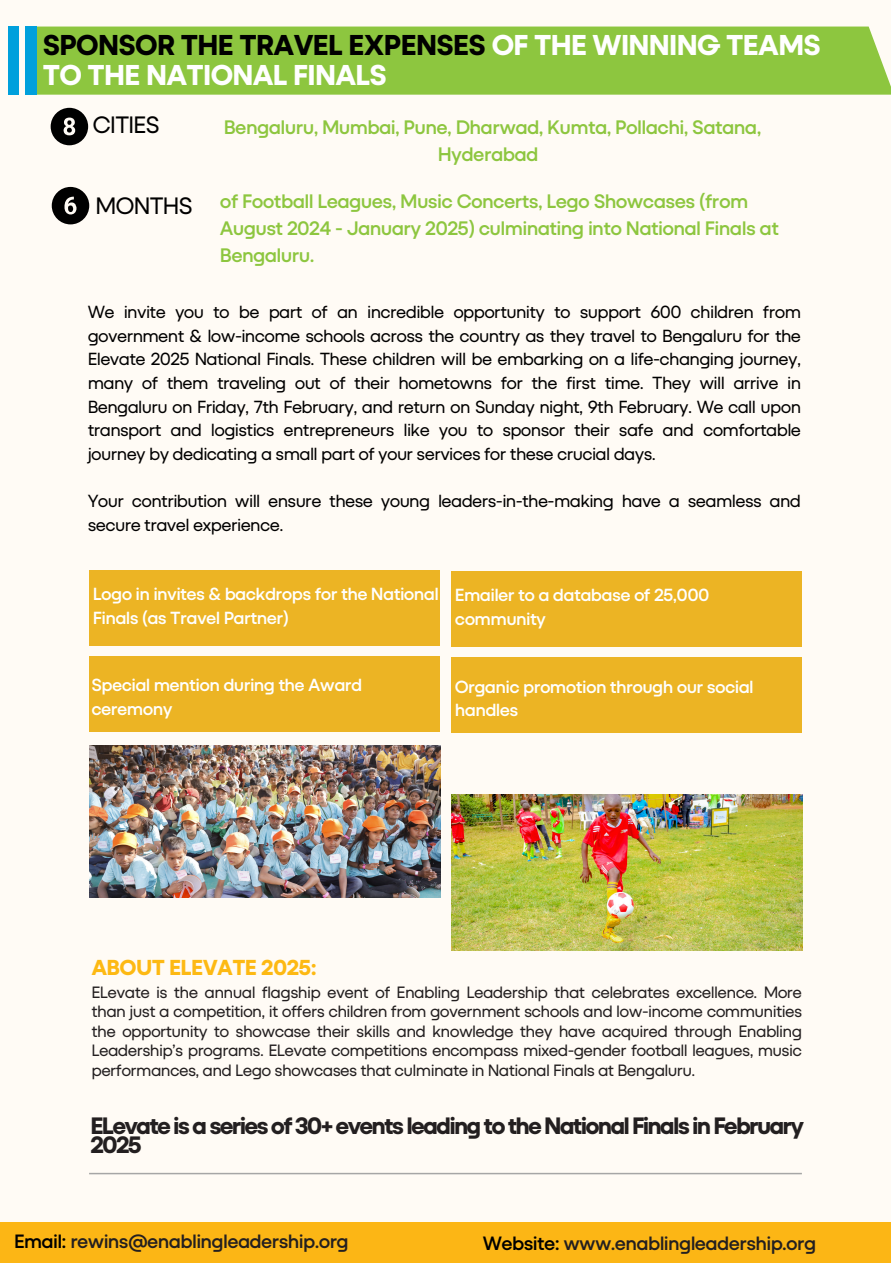
<style>
.page{position:relative;width:891px;height:1263px;background:#fffbf5}
.page>*{position:absolute;margin:0;border:0;box-sizing:border-box;transform-origin:0 0}
.t1{font:700 29px/30px "Duplet";color:#fff}
.t2{font:700 24px/19.6px "Duplet";letter-spacing:-.05em;color:#231f20}
.t3{font:24px "Duplet";color:#000}
.t4{font:700 22px "Duplet";color:#fdb913}
.t5{font:600 19.8px/27px "Duplet";color:#8dc63f;text-align:center}
.t6{font:600 19.6px "Duplet";color:#231f20}
.t7{font:17.8px/23.6px "Duplet";color:#000;text-align:justify}
.t8{font:600 17.8px/23.6px "Duplet";color:#fff}
.t9{font:16.6px/19.4px "Duplet";color:#231f20;text-align:justify}
.s1{color:#000}
</style>
<div class="page">
<div style="left:451px;top:657px;width:351px;height:76px;background:#ecb424"></div>
<div style="left:451px;top:571px;width:351px;height:76px;background:#ecb424"></div>
<div style="left:89px;top:570px;width:351px;height:76px;background:#ecb424"></div>
<div style="left:89px;top:657px;width:351px;height:75px;background:#ecb424"></div>
<img style="left:90px;top:746px;width:351px;height:151px">
<img style="left:451px;top:795px;width:351px;height:156px">
<hr style="left:89px;top:1173px;width:713px;height:1px;background:#a6a6a6">
<div style="left:8px;top:27px;width:10px;height:68px;background:#00a0dc"></div>
<div style="left:36px;top:27px;width:855px;height:68px;background:#8dc63f"></div>
<div style="left:26px;top:27px;width:10px;height:68px;background:#00a0dc"></div>
<svg style="left:51px;top:108px;width:37px;height:37px"></svg>
<svg style="left:52px;top:187px;width:37px;height:37px"></svg>
<div style="left:0;top:1222px;width:891px;height:41px;background:#fcb615"></div>
<h2 class="t1" style="left:43px;top:29px;width:779px"><span class="s1">SPONSOR THE TRAVEL EXPENSES</span> OF THE WINNING TEAMS<br>TO THE NATIONAL FINALS</h2>
<h4 class="t3" style="left:93px;top:110px;width:68px">CITIES</h4>
<p class="t5" style="left:224px;top:113px;width:538px">Bengaluru, Mumbai, Pune, Dharwad, Kumta, Pollachi, Satana,<br>Hyderabad</p>
<p class="t3" style="left:96px;top:191px;width:98px">MONTHS</p>
<h5 class="t5" style="left:220px;top:187px;width:560px;text-align:left">of Football Leagues, Music Concerts, Lego Showcases (from<br>August 2024 - January 2025) culminating into National Finals at<br>Bengaluru.</h5>
<h5 class="t7" style="left:88px;top:299px;width:714px">We invite you to be part of an incredible opportunity to support 600 children from government &amp; low-income schools across the country as they travel to Bengaluru for the Elevate 2025 National Finals. These children will be embarking on a life-changing journey, many of them traveling out of their hometowns for the first time. They will arrive in Bengaluru on Friday, 7th February, and return on Sunday night, 9th February. We call upon transport and logistics entrepreneurs like you to sponsor their safe and comfortable journey by dedicating a small part of your services for these crucial days.</h5>
<h5 class="t7" style="left:88px;top:489px;width:714px">Your contribution will ensure these young leaders-in-the-making have a seamless and secure travel experience.</h5>
<p class="t8" style="left:93px;top:582px;width:347px">Logo in invites &amp; backdrops for the National<br>Finals (as Travel Partner)</p>
<h2 class="t8" style="left:455px;top:583px;width:255px">Emailer to a database of 25,000 community</h2>
<h4 class="t8" style="left:92px;top:672px;width:272px">Special mention during the Award ceremony</h4>
<p class="t8" style="left:455px;top:674px;width:300px">Organic promotion through our social handles</p>
<p class="t4" style="left:92px;top:953px;width:226px">ABOUT ELEVATE 2025:</p>
<p class="t9" style="left:92px;top:982px;width:712px">ELevate is the annual flagship event of Enabling Leadership that celebrates excellence. More than just a competition, it offers children from government schools and low-income communities the opportunity to showcase their skills and knowledge they have acquired through Enabling Leadership’s programs. ELevate competitions encompass mixed-gender football leagues, music performances, and Lego showcases that culminate in National Finals at Bengaluru.</p>
<h1 class="t2" style="left:91px;top:1115px;width:715px">ELevate is a series of 30+ events leading to the National Finals in February<br>2025</h1>
<h5 class="t6" style="left:14px;top:1229px;width:336px"><span class="s1">Email:</span> rewins@enablingleadership.org</h5>
<h3 class="t6" style="left:483px;top:1231px;width:334px"><span class="s1">Website:</span> www.enablingleadership.org</h3>
</div>
